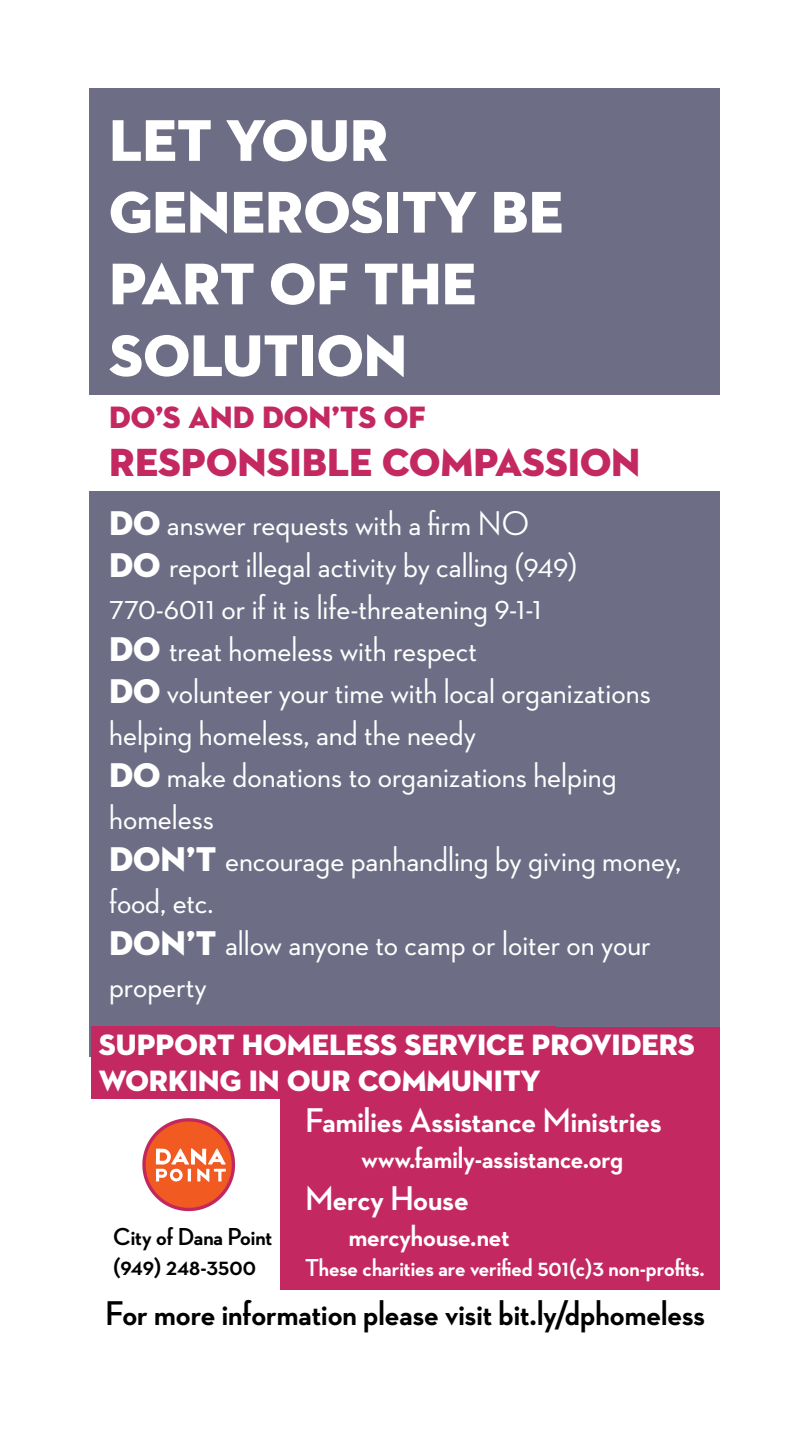
<style>
.page{position:relative;width:810px;height:1440px;background:#fff}
.page>*{position:absolute;margin:0;border:0;box-sizing:border-box;transform-origin:0 0}
.t1{font:59.75px/71.8px "Neutraface 2 Display Titling";color:#fff}
.t2{font:40px "Neutraface 2 Display Titling";color:#c32960}
.t3{font:500 35px/42px "Neutraface 2 Display";color:#fff}
.t4{font:700 35px "Neutraface 2 Display";color:#000}
.t5{font:700 35px "Neutraface 2 Display";color:#fff}
.t6{font:31.5px "Neutraface 2 Display Titling";color:#c32960}
.t7{font:30px/36px "Neutraface 2 Display Titling";color:#fff}
.t8{font:700 30px "Neutraface 2 Display";color:#fff}
.t9{font:700 25px "Neutraface 2 Display";color:#fff}
.t10{font:700 25px/30px "Neutraface 2 Display";color:#000}
.s1{font-family:"Neutraface 2 Display Titling";font-weight:400}
</style>
<div class="page">
<div style="left:89px;top:89px;width:631px;height:1261px;background:#6d6e85"></div>
<div style="left:89px;top:395px;width:631px;height:96px;background:#fff"></div>
<div style="left:70px;top:1058px;width:650px;height:292px;background:#fff"></div>
<img style="left:142px;top:1118px;width:94px;height:94px">
<div style="left:280px;top:1028px;width:440px;height:262px;background:#c32960"></div>
<div style="left:91px;top:1026px;width:464px;height:72px;background:#c32960"></div>
<h1 class="t1" style="left:109px;top:105px;width:456px">LET YOUR<br>GENEROSITY BE<br>PART OF THE<br>SOLUTION</h1>
<p class="t6" style="left:109px;top:397px;width:318px">DO’S AND DON’TS OF</p>
<p class="t2" style="left:109px;top:437px;width:533px">RESPONSIBLE COMPASSION</p>
<p class="t3" style="left:109px;top:503px;width:574px"><span class="s1">DO</span> answer requests with a firm NO<br><span class="s1">DO</span> report illegal activity by calling (949)<br>770-6011 or if it is life-threatening 9-1-1<br><span class="s1">DO</span> treat homeless with respect<br><span class="s1">DO</span> volunteer your time with local organizations helping homeless, and the needy<br><span class="s1">DO</span> make donations to organizations helping homeless<br><span class="s1">DON’T</span> encourage panhandling by giving money, food, etc.<br><span class="s1">DON’T</span> allow anyone to camp or loiter on your property</p>
<p class="t7" style="left:99px;top:1027px;width:598px">SUPPORT HOMELESS SERVICE PROVIDERS<br>WORKING IN OUR COMMUNITY</p>
<p class="t10" style="left:113px;top:1222px;width:161px">City of Dana Point (949) 248-3500</p>
<p class="t5" style="left:305px;top:1101px;width:358px">Families Assistance Ministries</p>
<p class="t8" style="left:362px;top:1141px;width:263px">www.family-assistance.org</p>
<p class="t5" style="left:305px;top:1179px;width:165px">Mercy House</p>
<p class="t8" style="left:349px;top:1219px;width:162px">mercyhouse.net</p>
<p class="t9" style="left:305px;top:1254px;width:401px">These charities are verified 501(c)3 non-profits.</p>
<p class="t4" style="left:105px;top:1293px;width:601px">For more information please visit bit.ly/dphomeless</p>
</div>
